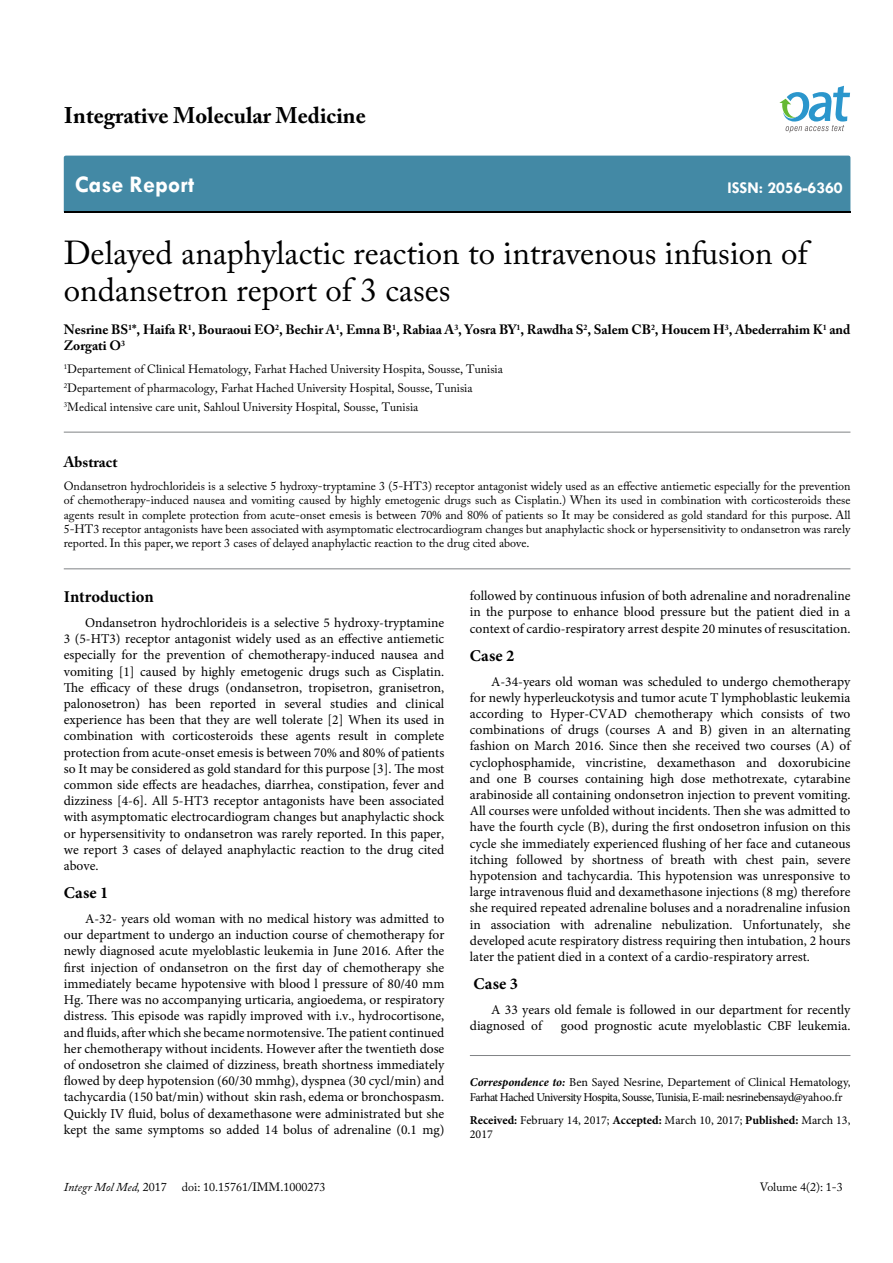
<style>
.page{position:relative;width:893px;height:1263px;background:#fff}
.page>*{position:absolute;margin:0;border:0;box-sizing:border-box;transform-origin:0 0}
.t1{font:33px/37.5px "Adobe Caslon Pro";color:#000}
.t2{font:700 24px "Tw Cen";color:#fff}
.t3{font:700 22.5px "Adobe Caslon Pro";color:#000}
.t4{font:700 16.5px "Minion Pro";letter-spacing:.005em;color:#000}
.t5{font:700 16.5px "Tw Cen";color:#fff}
.t6{font:700 15px "Adobe Caslon Pro";color:#000}
.t7{font:13.5px/16.2px "Minion Pro";color:#000;text-align:justify}
.t8{font:700 13.5px/16.2px "Adobe Caslon Pro";color:#000}
.t9{font:12px/14.4px "Adobe Caslon Pro";color:#000}
.t10{font:12px/14.4px "Minion Pro";letter-spacing:-.035em;color:#000}
.t11{font:12px/14.4px "Minion Pro";letter-spacing:-.005em;color:#000}
.t12{font:italic 12px "Adobe Caslon Pro";color:#000}
.s1{font-weight:700;font-style:italic}
.s2{font-weight:700}
.s3{font-style:normal}
</style>
<div class="page">
<div style="left:64px;top:156px;width:786px;height:56px;background:#4389a5"></div>
<svg style="left:779px;top:86px;width:71px;height:47px"></svg>
<hr style="left:64px;top:432px;width:786px;height:1px;background:#808285">
<hr style="left:64px;top:569px;width:786px;height:1px;background:#808285">
<hr style="left:470px;top:1055px;width:380px;height:1px;background:#808285">
<h3 class="t3" style="left:64px;top:102px;width:303px">Integrative Molecular Medicine</h3>
<h2 class="t2" style="left:75px;top:170px;width:121px">Case Report</h2>
<p class="t5" style="left:727px;top:178px;width:117px">ISSN: 2056-6360</p>
<h1 class="t1" style="left:64px;top:233px;width:746px">Delayed anaphylactic reaction to intravenous infusion of ondansetron report of 3 cases</h1>
<p class="t8" style="left:64px;top:321px;width:788px">Nesrine BS<sup>1</sup>*, Haifa R<sup>1</sup>, Bouraoui EO<sup>2</sup>, Bechir A<sup>1</sup>, Emna B<sup>1</sup>, Rabiaa A<sup>3</sup>, Yosra BY<sup>1</sup>, Rawdha S<sup>2</sup>, Salem CB<sup>2</sup>, Houcem H<sup>3</sup>, Abederrahim K<sup>1</sup> and<br>Zorgati O<sup>3</sup></p>
<p class="t9" style="left:64px;top:360px;width:441px;line-height:18.6px"><sup>1</sup>Departement of Clinical Hematology, Farhat Hached University Hospita, Sousse, Tunisia<br><sup>2</sup>Departement of pharmacology, Farhat Hached University Hospital, Sousse, Tunisia<br><sup>3</sup>Medical intensive care unit, Sahloul University Hospital, Sousse, Tunisia</p>
<p class="t6" style="left:64px;top:453px;width:55px">Abstract</p>
<p class="t9" style="left:64px;top:478px;width:788px;text-align:justify">Ondansetron hydrochlorideis is a selective 5 hydroxy-tryptamine 3 (5-HT3) receptor antagonist widely used as an effective antiemetic especially for the prevention of chemotherapy-induced nausea and vomiting caused by highly emetogenic drugs such as Cisplatin.) When its used in combination with corticosteroids these agents result in complete protection from acute-onset emesis is between 70% and 80% of patients so It may be considered as gold standard for this purpose. All 5-HT3 receptor antagonists have been associated with asymptomatic electrocardiogram changes but anaphylactic shock or hypersensitivity to ondansetron was rarely reported. In this paper, we report 3 cases of delayed anaphylactic reaction to the drug cited above.</p>
<p class="t4" style="left:64px;top:585px;width:91px">Introduction</p>
<p class="t7" style="left:64px;top:615px;width:382px;text-indent:21px">Ondansetron hydrochlorideis is a selective 5 hydroxy-tryptamine 3 (5-HT3) receptor antagonist widely used as an effective antiemetic especially for the prevention of chemotherapy-induced nausea and vomiting [1] caused by highly emetogenic drugs such as Cisplatin.<br>The efficacy of these drugs (ondansetron, tropisetron, granisetron, palonosetron) has been reported in several studies and clinical experience has been that they are well tolerate [2] When its used in combination with corticosteroids these agents result in complete protection from acute-onset emesis is between 70% and 80% of patients so It may be considered as gold standard for this purpose [3]. The most common side effects are headaches, diarrhea, constipation, fever and dizziness [4-6]. All 5-HT3 receptor antagonists have been associated with asymptomatic electrocardiogram changes but anaphylactic shock or hypersensitivity to ondansetron was rarely reported. In this paper, we report 3 cases of delayed anaphylactic reaction to the drug cited above.</p>
<p class="t4" style="left:64px;top:881px;width:46px">Case 1</p>
<p class="t7" style="left:64px;top:911px;width:382px;text-indent:21px">A-32- years old woman with no medical history was admitted to our department to undergo an induction course of chemotherapy for newly diagnosed acute myeloblastic leukemia in June 2016. After the first injection of ondansetron on the first day of chemotherapy she immediately became hypotensive with blood l pressure of 80/40 mm Hg. There was no accompanying urticaria, angioedema, or respiratory distress. This episode was rapidly improved with i.v., hydrocortisone, and fluids, after which she became normotensive. The patient continued her chemotherapy without incidents. However after the twentieth dose of ondosetron she claimed of dizziness, breath shortness immediately flowed by deep hypotension (60/30 mmhg), dyspnea (30 cycl/min) and tachycardia (150 bat/min) without skin rash, edema or bronchospasm.<br>Quickly IV fluid, bolus of dexamethasone were administrated but she kept the same symptoms so added 14 bolus of adrenaline (0.1 mg)</p>
<p class="t7" style="left:470px;top:588px;width:382px">followed by continuous infusion of both adrenaline and noradrenaline in the purpose to enhance blood pressure but the patient died in a context of cardio-respiratory arrest despite 20 minutes of resuscitation.</p>
<p class="t4" style="left:470px;top:644px;width:46px">Case 2</p>
<p class="t7" style="left:470px;top:673px;width:382px;text-indent:21px">A-34-years old woman was scheduled to undergo chemotherapy for newly hyperleuckotysis and tumor acute T lymphoblastic leukemia according to Hyper-CVAD chemotherapy which consists of two combinations of drugs (courses A and B) given in an alternating fashion on March 2016. Since then she received two courses (A) of cyclophosphamide, vincristine, dexamethason and doxorubicine and one B courses containing high dose methotrexate, cytarabine arabinoside all containing ondonsetron injection to prevent vomiting.<br>All courses were unfolded without incidents. Then she was admitted to have the fourth cycle (B), during the first ondosetron infusion on this cycle she immediately experienced flushing of her face and cutaneous itching followed by shortness of breath with chest pain, severe hypotension and tachycardia. This hypotension was unresponsive to large intravenous fluid and dexamethasone injections (8 mg) therefore she required repeated adrenaline boluses and a noradrenaline infusion in association with adrenaline nebulization. Unfortunately, she developed acute respiratory distress requiring then intubation, 2 hours later the patient died in a context of a cardio-respiratory arrest.</p>
<p class="t4" style="left:473px;top:972px;width:46px">Case 3</p>
<p class="t7" style="left:470px;top:1002px;width:382px;text-indent:21px">A 33 years old female is followed in our department for recently diagnosed of</p>
<p class="t7" style="left:561px;top:1018px;width:291px">good prognostic acute myeloblastic CBF leukemia.</p>
<p class="t10" style="left:470px;top:1075px;width:382px"><span class="s1">Correspondence to:</span> Ben Sayed Nesrine, Departement of Clinical Hematology,<br>Farhat Hached University Hospita, Sousse, Tunisia, E-mail: nesrinebensayd@yahoo.fr</p>
<p class="t11" style="left:470px;top:1112px;width:382px"><span class="s2">Received:</span> February 14, 2017; <span class="s2">Accepted:</span> March 10, 2017; <span class="s2">Published:</span> March 13,<br>2017</p>
<p class="t12" style="left:64px;top:1180px;width:104px">Integr Mol Med, <span class="s3">2017</span></p>
<p class="t9" style="left:182px;top:1180px;width:145px">doi: 10.15761/IMM.1000273</p>
<p class="t9" style="left:760px;top:1180px;width:84px">Volume 4(2): 1-3</p>
</div>
